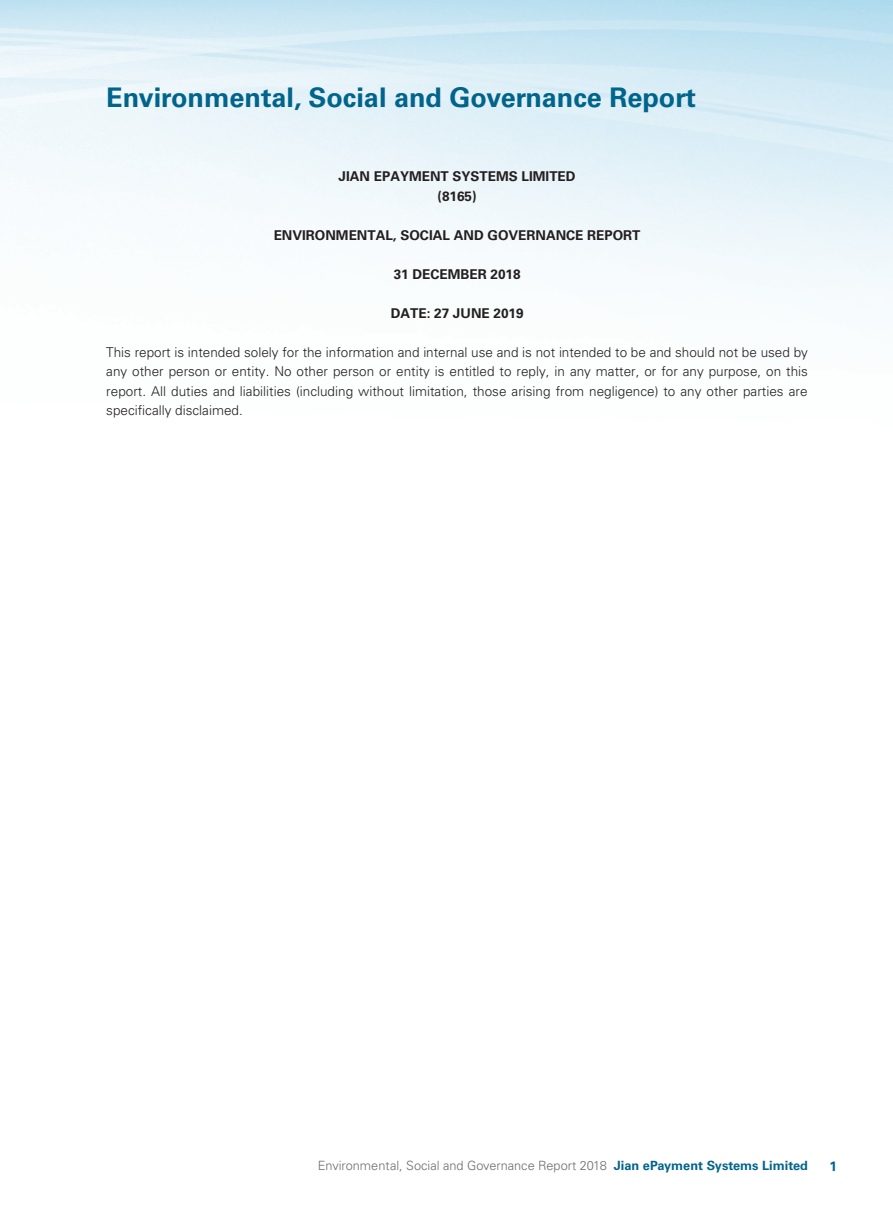
<style>
.page{position:relative;width:893px;height:1212px;background:#fff}
.page>*{position:absolute;margin:0;border:0;box-sizing:border-box;transform-origin:0 0}
.t1{font:700 27px "Univers LT Std";color:#00648b}
._00_txt{font:300 13.5px/19.5px "Univers LT Std";color:#231f20;text-align:justify}
._00_txt-2{font:700 13.5px "Univers LT Std";color:#231f20}
.t2{font:700 13.5px "Univers LT Std";color:#00648b}
.t3{font:300 12.75px "Univers LT Std";color:#6c6d70}
.s1{font-weight:700;color:#00648b}
</style>
<div class="page">
<p class="t1" style="left:106px;top:82px;width:591px">Environmental, Social and Governance Report</p>
<p class="_00_txt-2" style="left:339px;top:169px;width:239px">JIAN EPAYMENT SYSTEMS LIMITED</p>
<p class="_00_txt-2" style="left:438px;top:188px;width:41px">(8165)</p>
<p class="_00_txt-2" style="left:274px;top:227px;width:368px">ENVIRONMENTAL, SOCIAL AND GOVERNANCE REPORT</p>
<p class="_00_txt-2" style="left:394px;top:266px;width:128px">31 DECEMBER 2018</p>
<p class="_00_txt-2" style="left:391px;top:305px;width:134px">DATE: 27 JUNE 2019</p>
<p class="_00_txt" style="left:106px;top:342px;width:703px">This report is intended solely for the information and internal use and is not intended to be and should not be used by any other person or entity. No other person or entity is entitled to reply, in any matter, or for any purpose, on this report. All duties and liabilities (including without limitation, those arising from negligence) to any other parties are specifically disclaimed.</p>
<p class="t3" style="left:318px;top:1158px;width:492px">Environmental, Social and Governance Report 2018 <span class="s1">Jian ePayment Systems Limited</span></p>
<p class="t2" style="left:830px;top:1158px;width:9px">1</p>
</div>
